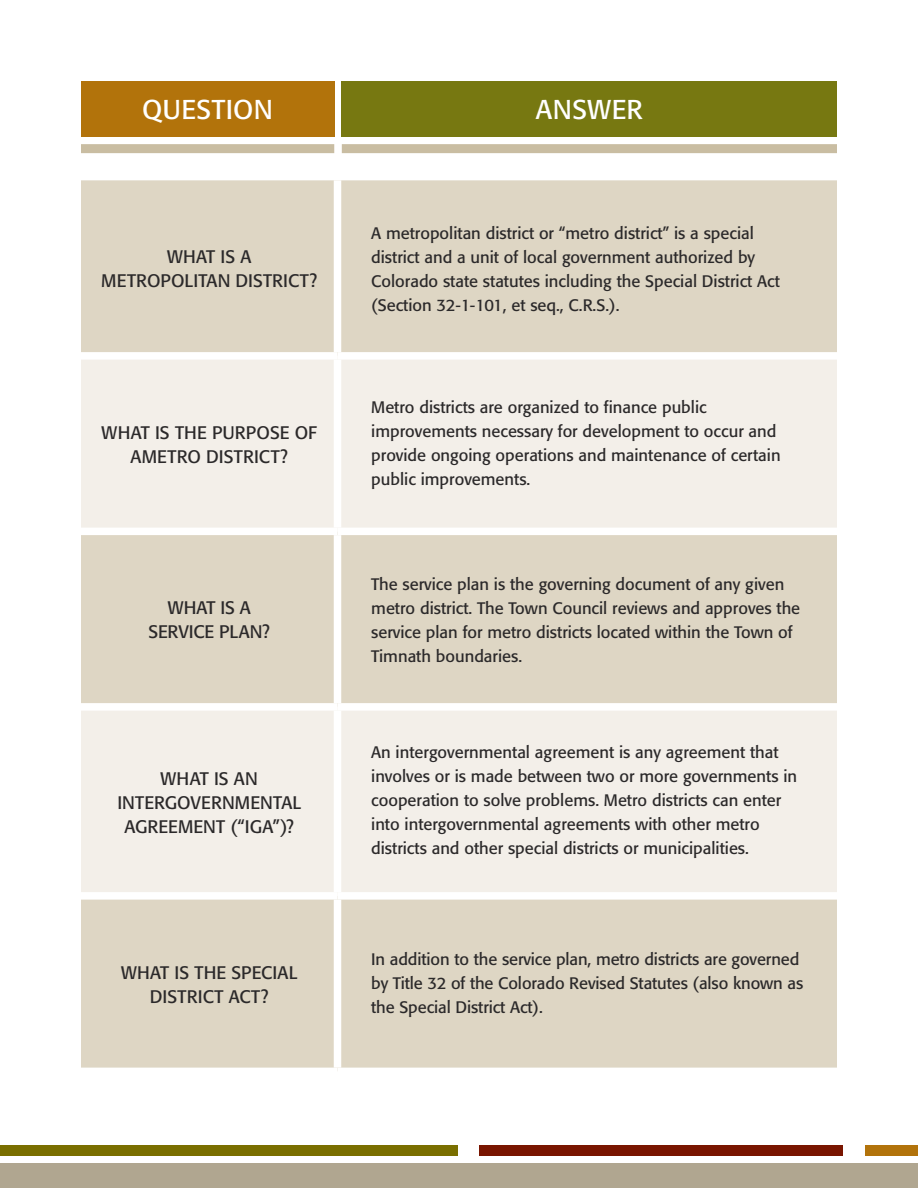
<style>
.page{position:relative;width:918px;height:1188px;background:#fff}
.page>*{position:absolute;margin:0;border:0;box-sizing:border-box;transform-origin:0 0}
.t1{font:27px "Formata";letter-spacing:.015em;color:#fff}
.t2{font:18px/24px "Formata";letter-spacing:.005em;color:#2b292a;text-align:center}
.t3{font:16.5px/24px "Formata";color:#2b292a}
</style>
<div class="page">
<div style="left:81px;top:180px;width:756px;height:888px;background:#ded6c4"></div>
<svg style="left:81px;top:360px;width:756px;height:532px;background:#ece6dd"></svg>
<div style="left:334px;top:180px;width:7px;height:172px;background:#fff"></div>
<div style="left:334px;top:535px;width:7px;height:168px;background:#fff"></div>
<div style="left:334px;top:900px;width:7px;height:168px;background:#fff"></div>
<div style="left:334px;top:360px;width:7px;height:168px;background:#fff"></div>
<div style="left:334px;top:711px;width:7px;height:181px;background:#fff"></div>
<div style="left:81px;top:352px;width:257px;height:8px;background:#fff"></div>
<div style="left:338px;top:352px;width:499px;height:8px;background:#fff"></div>
<div style="left:81px;top:703px;width:257px;height:8px;background:#fff"></div>
<div style="left:338px;top:703px;width:499px;height:8px;background:#fff"></div>
<div style="left:81px;top:528px;width:257px;height:7px;background:#fff"></div>
<div style="left:338px;top:528px;width:499px;height:7px;background:#fff"></div>
<div style="left:81px;top:892px;width:257px;height:8px;background:#fff"></div>
<div style="left:338px;top:892px;width:499px;height:8px;background:#fff"></div>
<div style="left:0;top:1164px;width:918px;height:24px;background:#b0a690"></div>
<div style="left:0;top:1145px;width:457px;height:10px;background:#7a6f00"></div>
<div style="left:479px;top:1145px;width:363px;height:10px;background:#791500"></div>
<div style="left:865px;top:1145px;width:53px;height:10px;background:#b2730b"></div>
<div style="left:342px;top:144px;width:495px;height:9px;background:#c9bda2"></div>
<div style="left:81px;top:144px;width:253px;height:9px;background:#c9bda2"></div>
<div style="left:342px;top:81px;width:495px;height:56px;background:#777811"></div>
<div style="left:81px;top:81px;width:253px;height:56px;background:#b2730b"></div>
<p class="t1" style="left:142px;top:94px;width:132px">QUESTION</p>
<p class="t1" style="left:536px;top:94px;width:108px">ANSWER</p>
<p class="t2" style="left:101px;top:245px;width:218px">WHAT IS A<br>METROPOLITAN DISTRICT?</p>
<p class="t2" style="left:102px;top:420px;width:217px">WHAT IS THE PURPOSE OF<br>AMETRO DISTRICT?</p>
<p class="t2" style="left:149px;top:596px;width:123px">WHAT IS A<br>SERVICE PLAN?</p>
<p class="t2" style="left:117px;top:766px;width:185px">WHAT IS AN<br>INTERGOVERNMENTAL<br>AGREEMENT (“IGA”)?</p>
<p class="t2" style="left:121px;top:960px;width:178px">WHAT IS THE SPECIAL<br>DISTRICT ACT?</p>
<p class="t3" style="left:371px;top:221px;width:410px">A metropolitan district or “metro district” is a special district and a unit of local government authorized by Colorado state statutes including the Special District Act (Section 32-1-101, et seq., C.R.S.).</p>
<p class="t3" style="left:371px;top:395px;width:411px">Metro districts are organized to finance public improvements necessary for development to occur and provide ongoing operations and maintenance of certain public improvements.</p>
<p class="t3" style="left:371px;top:572px;width:431px">The service plan is the governing document of any given metro district. The Town Council reviews and approves the service plan for metro districts located within the Town of Timnath boundaries.</p>
<p class="t3" style="left:371px;top:741px;width:427px">An intergovernmental agreement is any agreement that involves or is made between two or more governments in cooperation to solve problems. Metro districts can enter into intergovernmental agreements with other metro districts and other special districts or municipalities.</p>
<p class="t3" style="left:371px;top:947px;width:434px">In addition to the service plan, metro districts are governed by Title 32 of the Colorado Revised Statutes (also known as the Special District Act).</p>
</div>
